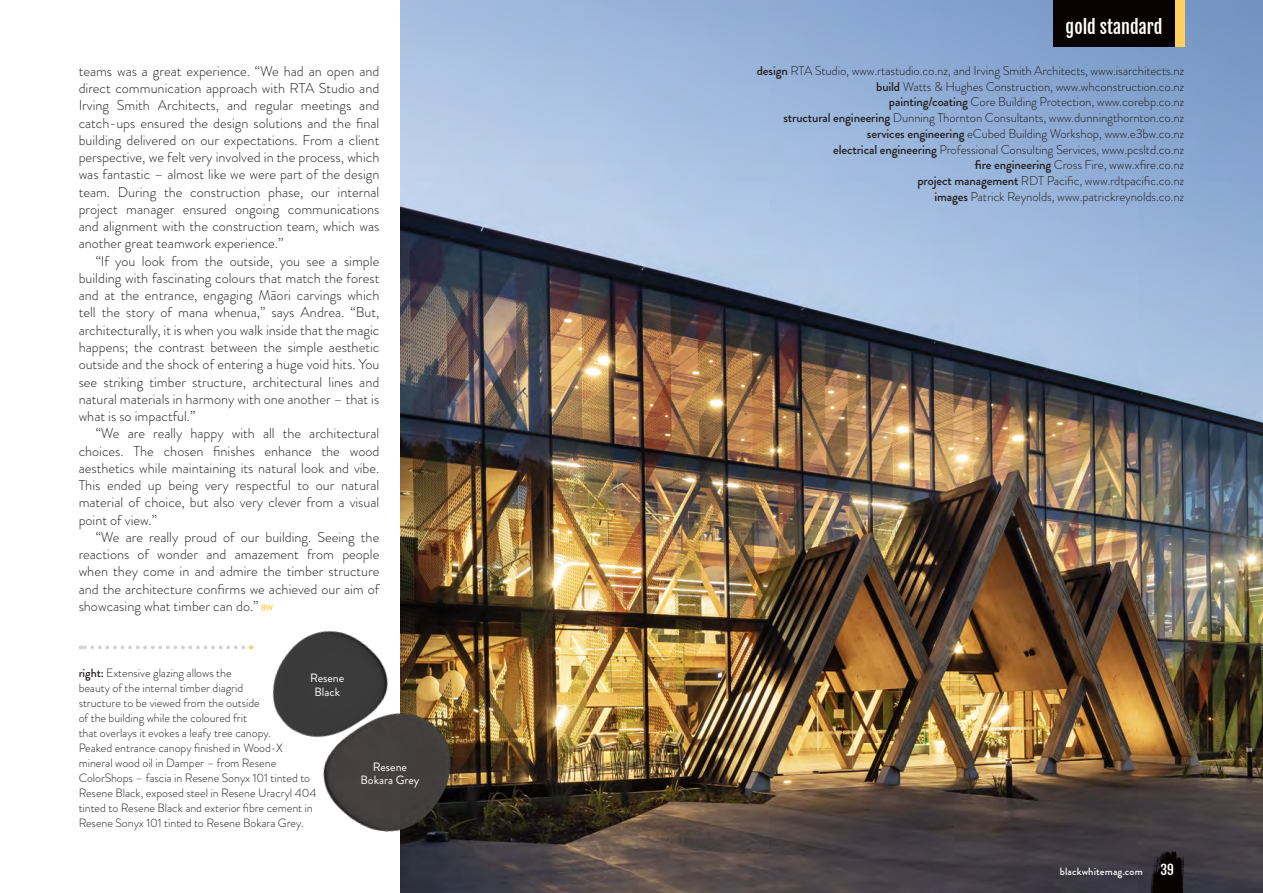
<style>
.page{position:relative;width:1263px;height:893px;background:#fff}
.page>*{position:absolute;margin:0;border:0;box-sizing:border-box;transform-origin:0 0}
.t1{font:18px "Fjalla One";color:#fff}
.Body_Copy{font:300 14.25px/17.2px "Brandon Grotesque";color:#231f20;text-align:justify}
.t2{font:13.5px "Fjalla One";color:#fff}
.Body_Copy-2{font:300 12.75px "Brandon Grotesque";letter-spacing:-.01em;color:#231f20}
.t3{font:300 12px/15px "Brandon Grotesque";letter-spacing:-.005em;color:#231f20}
.t4{font:12px "Brandon Grotesque";color:#fff}
.t5{font:500 10.5px "Brandon Grotesque";letter-spacing:.01em;color:#fff}
.s1{font-weight:500}
</style>
<div class="page">
<img style="left:401px;top:0;width:862px;height:893px">
<svg style="left:81px;top:645px;width:156px;height:4px"></svg>
<img style="left:237px;top:593px;width:179px;height:137px">
<img style="left:292px;top:675px;width:196px;height:196px">
<svg style="left:1150px;top:850px;width:35px;height:43px"></svg>
<div style="left:1053px;top:0;width:122px;height:47px;background:#080302"></div>
<div style="left:1175px;top:0;width:9px;height:47px;background:#ffd260"></div>
<p class="Body_Copy" style="left:79px;top:62px;width:302px">teams was a great experience. “We had an open and direct communication approach with RTA Studio and Irving Smith Architects, and regular meetings and catch-ups ensured the design solutions and the final building delivered on our expectations. From a client perspective, we felt very involved in the process, which was fantastic – almost like we were part of the design team. During the construction phase, our internal project manager ensured ongoing communications and alignment with the construction team, which was another great teamwork experience.”</p>
<p class="Body_Copy" style="left:79px;top:252px;width:302px;text-indent:17px">“If you look from the outside, you see a simple building with fascinating colours that match the forest and at the entrance, engaging Māori carvings which tell the story of mana whenua,” says Andrea. “But, architecturally, it is when you walk inside that the magic happens; the contrast between the simple aesthetic outside and the shock of entering a huge void hits. You see striking timber structure, architectural lines and natural materials in harmony with one another – that is what is so impactful.”</p>
<p class="Body_Copy" style="left:79px;top:425px;width:302px;text-indent:17px">“We are really happy with all the architectural choices. The chosen finishes enhance the wood aesthetics while maintaining its natural look and vibe.<br>This ended up being very respectful to our natural material of choice, but also very clever from a visual point of view.”</p>
<p class="Body_Copy" style="left:79px;top:528px;width:302px;text-indent:17px">“We are really proud of our building. Seeing the reactions of wonder and amazement from people when they come in and admire the timber structure and the architecture confirms we achieved our aim of showcasing what timber can do.”</p>
<p class="t3" style="left:79px;top:665px;width:239px"><span class="s1">right:</span> Extensive glazing allows the<br>beauty of the internal timber diagrid<br>structure to be viewed from the outside<br>of the building while the coloured frit<br>that overlays it evokes a leafy tree canopy.<br>Peaked entrance canopy finished in Wood-X mineral wood oil in Damper – from Resene ColorShops – fascia in Resene Sonyx 101 tinted to Resene Black, exposed steel in Resene Uracryl 404 tinted to Resene Black and exterior fibre cement in Resene Sonyx 101 tinted to Resene Bokara Grey.</p>
<p class="t4" style="left:310px;top:670px;width:36px">Resene</p>
<p class="t4" style="left:314px;top:683px;width:27px">Black</p>
<p class="t4" style="left:373px;top:758px;width:36px">Resene</p>
<p class="t4" style="left:360px;top:772px;width:60px">Bokara Grey</p>
<p class="t1" style="left:1066px;top:16px;width:98px">gold standard</p>
<p class="Body_Copy-2" style="left:757px;top:62px;width:429px"><span class="s1">design</span> RTA Studio, www.rtastudio.co.nz, and Irving Smith Architects, www.isarchitects.nz</p>
<p class="Body_Copy-2" style="left:876px;top:77px;width:310px"><span class="s1">build</span> Watts &amp; Hughes Construction, www.whconstruction.co.nz</p>
<p class="Body_Copy-2" style="left:889px;top:93px;width:297px"><span class="s1">painting/coating</span> Core Building Protection, www.corebp.co.nz</p>
<p class="Body_Copy-2" style="left:783px;top:109px;width:402px"><span class="s1">structural engineering</span> Dunning Thornton Consultants, www.dunningthornton.co.nz</p>
<p class="Body_Copy-2" style="left:867px;top:125px;width:319px"><span class="s1">services engineering</span> eCubed Building Workshop, www.e3bw.co.nz</p>
<p class="Body_Copy-2" style="left:833px;top:140px;width:353px"><span class="s1">electrical engineering</span> Professional Consulting Services, www.pcsltd.co.nz</p>
<p class="Body_Copy-2" style="left:975px;top:156px;width:211px"><span class="s1">fire engineering</span> Cross Fire, www.xfire.co.nz</p>
<p class="Body_Copy-2" style="left:917px;top:172px;width:268px"><span class="s1">project management</span> RDT Pacific, www.rdtpacific.co.nz</p>
<p class="Body_Copy-2" style="left:934px;top:188px;width:251px"><span class="s1">images</span> Patrick Reynolds, www.patrickreynolds.co.nz</p>
<p class="t5" style="left:1060px;top:864px;width:84px">blackwhitemag.com</p>
<p class="t2" style="left:1160px;top:861px;width:15px">39</p>
</div>
